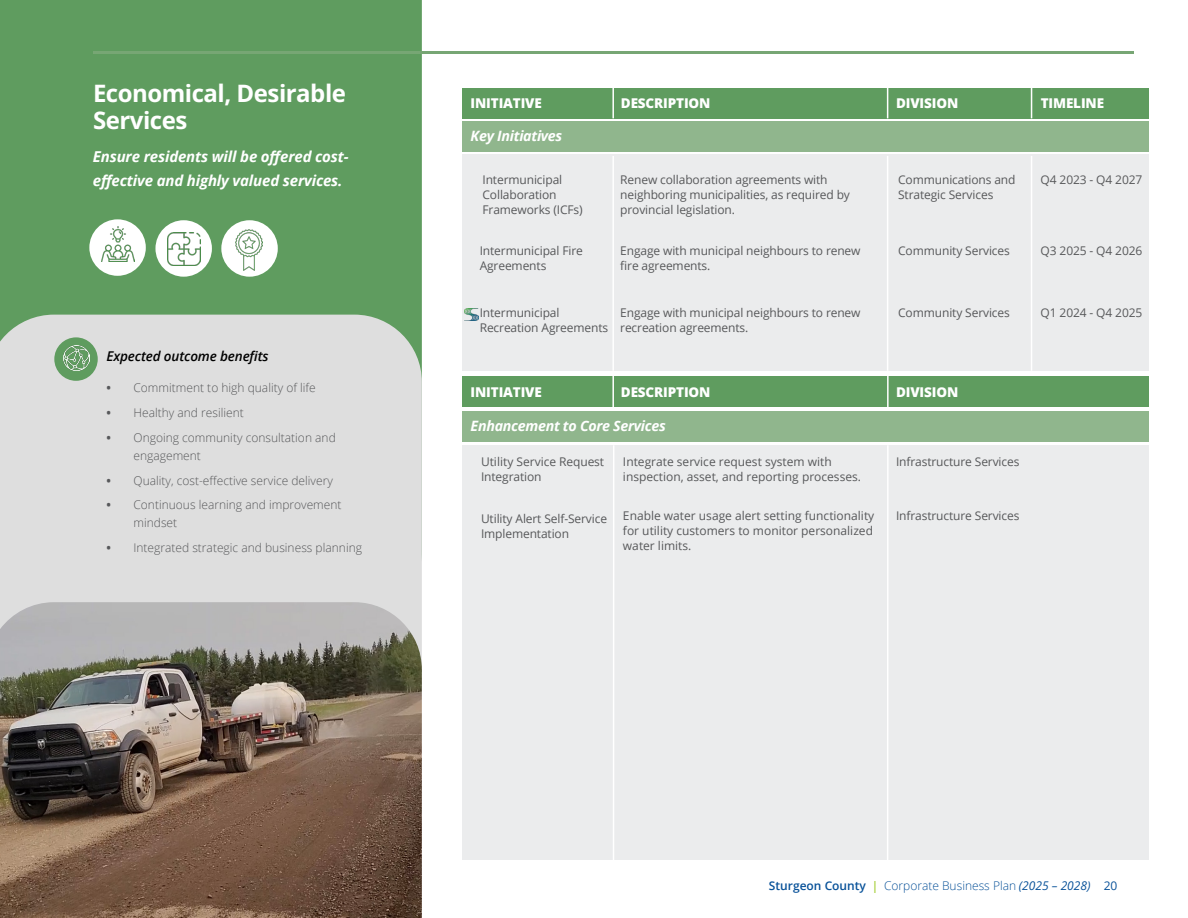
<style>
.page{position:relative;width:1188px;height:918px;background:#fff}
.page>*{position:absolute;margin:0;border:0;box-sizing:border-box;transform-origin:0 0}
.t1{font:700 24px/27px "Open Sans";letter-spacing:-.02em;color:#fff}
.t2{font:italic 700 15px/24px "Open Sans";letter-spacing:-.01em;color:#fff}
.t3{font:italic 700 14.25px "Open Sans";letter-spacing:-.02em;color:#fff}
.t4{font:800 13.5px "Open Sans";letter-spacing:-.01em;color:#fff}
.t5{font:italic 600 13.5px "Open Sans";letter-spacing:-.01em;color:#000}
.t6{font:12px/15px "Open Sans";letter-spacing:-.01em;color:#57585a}
.t7{font:300 12px/18px "Open Sans";color:#57585a}
.t8{font:300 12px "Open Sans";color:#095299}
.s1{font-weight:700}
.s2{font-weight:600}
.s3{font-family:"Myriad Pro";font-weight:600;color:#a6ce39}
.s4{font-weight:400;font-style:italic}
.s5{font-weight:400}
</style>
<div class="page">
<div style="left:0;top:0;width:422px;height:315px;background:#5f9c5f"></div>
<div style="left:0;top:315px;width:422px;height:287px;background:#dedede"></div>
<div style="left:54px;top:337px;width:44px;height:44px;background:#5f9c5f;border-radius:50%"></div>
<img style="left:0;top:602px;width:422px;height:316px">
<img style="left:64px;top:345px;width:25px;height:26px">
<div style="left:462px;top:88px;width:687px;height:30px;background:#5f9c5f"></div>
<div style="left:462px;top:121px;width:687px;height:31px;background:#90b68d"></div>
<div style="left:462px;top:155px;width:687px;height:216px;background:#ebeced"></div>
<div style="left:462px;top:411px;width:687px;height:30px;background:#90b68d"></div>
<div style="left:462px;top:445px;width:687px;height:415px;background:#ebeced"></div>
<hr style="left:612px;top:88px;width:2px;height:30px;background:#fff">
<hr style="left:887px;top:88px;width:1px;height:30px;background:#fff">
<hr style="left:1031px;top:88px;width:1px;height:30px;background:#fff">
<hr style="left:612px;top:156px;width:2px;height:215px;background:#fff">
<hr style="left:887px;top:156px;width:1px;height:215px;background:#fff">
<hr style="left:1031px;top:156px;width:1px;height:215px;background:#fff">
<hr style="left:613px;top:445px;width:1px;height:416px;background:#fff">
<hr style="left:887px;top:445px;width:2px;height:416px;background:#fff">
<hr style="left:93px;top:51px;width:1041px;height:3px;background:#77a674">
<div style="left:89px;top:219px;width:57px;height:57px;background:#fff;border-radius:50%"></div>
<div style="left:155px;top:220px;width:57px;height:57px;background:#fff;border-radius:50%"></div>
<img style="left:167px;top:232px;width:33px;height:33px">
<img style="left:101px;top:226px;width:33px;height:36px">
<div style="left:221px;top:220px;width:57px;height:57px;background:#fff;border-radius:50%"></div>
<img style="left:236px;top:229px;width:27px;height:41px">
<div style="left:462px;top:377px;width:687px;height:30px;background:#5f9c5f"></div>
<hr style="left:612px;top:375px;width:2px;height:33px;background:#fff">
<hr style="left:887px;top:376px;width:2px;height:32px;background:#fff">
<img style="left:464px;top:308px;width:14px;height:12px">
<p class="t1" style="left:93px;top:80px;width:255px">Economical, Desirable<br>Services</p>
<p class="t2" style="left:93px;top:144px;width:257px">Ensure residents will be offered cost&shy;effective and highly valued services.</p>
<p class="t5" style="left:107px;top:347px;width:164px">Expected outcome benefits</p>
<p class="t7" style="left:107px;top:379px;width:211px"><span class="s1">•</span> Commitment to high quality of life</p>
<p class="t7" style="left:107px;top:403px;width:139px"><span class="s1">•</span> Healthy and resilient</p>
<p class="t7" style="left:134px;top:428px;width:204px;text-indent:-27px"><span class="s1">•</span> Ongoing community consultation and engagement</p>
<p class="t7" style="left:107px;top:471px;width:228px"><span class="s1">•</span> Quality, cost-effective service delivery</p>
<p class="t7" style="left:134px;top:496px;width:210px;text-indent:-27px"><span class="s1">•</span> Continuous learning and improvement mindset</p>
<p class="t7" style="left:107px;top:538px;width:257px"><span class="s1">•</span> Integrated strategic and business planning</p>
<p class="t4" style="left:471px;top:93px;width:73px">INITIATIVE</p>
<p class="t4" style="left:621px;top:93px;width:91px">DESCRIPTION</p>
<p class="t4" style="left:896px;top:93px;width:64px">DIVISION</p>
<p class="t4" style="left:1041px;top:93px;width:65px">TIMELINE</p>
<p class="t3" style="left:471px;top:126px;width:93px">Key Initiatives</p>
<p class="t6" style="left:483px;top:171px;width:102px">Intermunicipal<br>Collaboration<br>Frameworks (ICFs)</p>
<p class="t6" style="left:620px;top:171px;width:231px">Renew collaboration agreements with neighboring municipalities, as required by provincial legislation.</p>
<p class="t6" style="left:898px;top:171px;width:119px">Communications and<br>Strategic Services</p>
<p class="t6" style="left:1041px;top:171px;width:103px">Q4 2023 - Q4 2027</p>
<p class="t6" style="left:480px;top:243px;width:105px">Intermunicipal Fire<br>Agreements</p>
<p class="t6" style="left:620px;top:243px;width:242px">Engage with municipal neighbours to renew fire agreements.</p>
<p class="t6" style="left:898px;top:243px;width:113px">Community Services</p>
<p class="t6" style="left:1041px;top:243px;width:103px">Q3 2025 - Q4 2026</p>
<p class="t6" style="left:480px;top:305px;width:130px">Intermunicipal<br>Recreation Agreements</p>
<p class="t6" style="left:620px;top:305px;width:242px">Engage with municipal neighbours to renew recreation agreements.</p>
<p class="t6" style="left:898px;top:305px;width:113px">Community Services</p>
<p class="t6" style="left:1041px;top:305px;width:103px">Q1 2024 - Q4 2025</p>
<p class="t4" style="left:471px;top:382px;width:73px">INITIATIVE</p>
<p class="t4" style="left:621px;top:382px;width:91px">DESCRIPTION</p>
<p class="t4" style="left:896px;top:382px;width:64px">DIVISION</p>
<p class="t3" style="left:471px;top:415px;width:197px">Enhancement to Core Services</p>
<p class="t6" style="left:481px;top:454px;width:125px">Utility Service Request<br>Integration</p>
<p class="t6" style="left:623px;top:454px;width:240px">Integrate service request system with inspection, asset, and reporting processes.</p>
<p class="t6" style="left:896px;top:454px;width:125px">Infrastructure Services</p>
<p class="t6" style="left:481px;top:511px;width:128px">Utility Alert Self-Service<br>Implementation</p>
<p class="t6" style="left:623px;top:508px;width:253px;text-align:justify">Enable water usage alert setting functionality for utility customers to monitor personalized water limits.</p>
<p class="t6" style="left:896px;top:508px;width:125px">Infrastructure Services</p>
<p class="t8" style="left:769px;top:877px;width:350px"><span class="s2">Sturgeon County</span> <span class="s3">|</span> Corporate Business Plan <span class="s4">(2025 – 2028)</span> <span class="s5">20</span></p>
</div>
